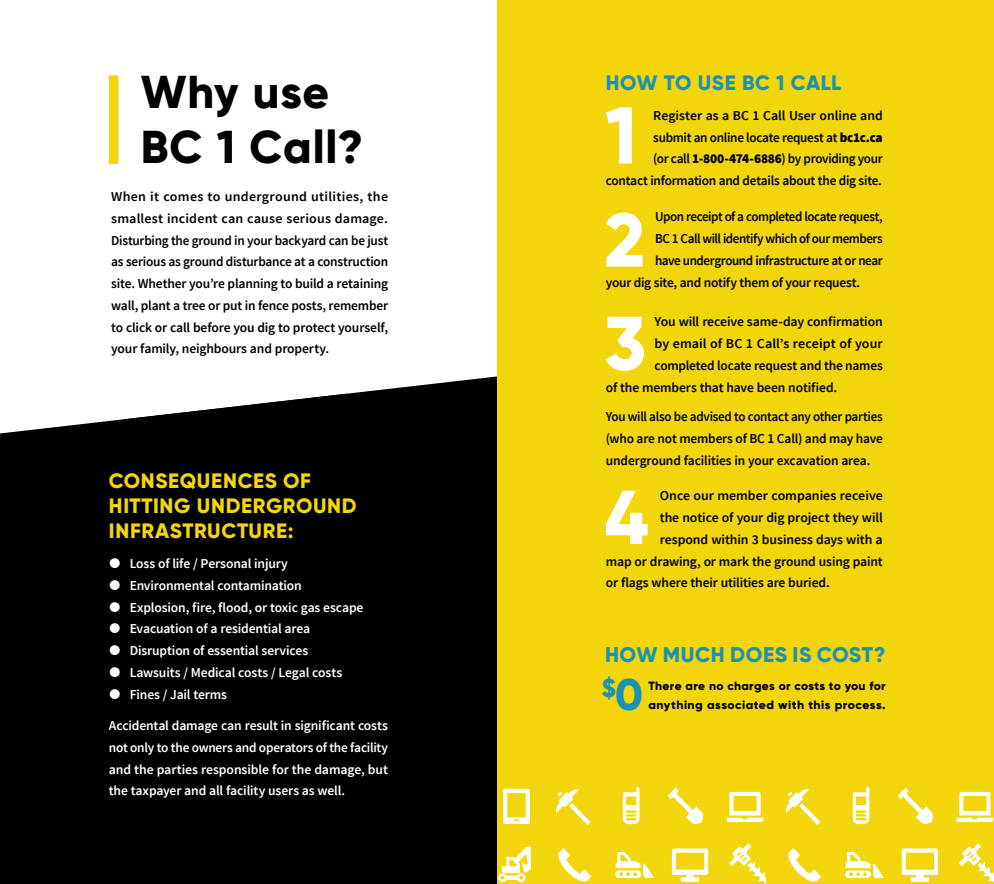
<style>
.page{position:relative;width:994px;height:884px;background:#fff}
.page>*{position:absolute;margin:0;border:0;box-sizing:border-box;transform-origin:0 0}
.t1{font:800 80.24px "Gilroy";color:#fff}
.t2{font:800 75.76px "Gilroy";color:#fff}
.t3{font:800 46px/55.2px "Gilroy";letter-spacing:.015em;color:#000}
.t4{font:800 25.72px "Gilroy";color:#1d91b1}
.t5{font:800 21.2px "Gilroy";letter-spacing:.025em;color:#1d91b1}
.t6{font:800 20.8px/25px "Gilroy";letter-spacing:.03em;color:#f2d50a}
.t7{font:800 20.8px "Gilroy";letter-spacing:.02em;color:#1d91b1}
.t8{font:600 13.6px/21.8px "Source Sans Pro";letter-spacing:-.015em;color:#000;text-align:justify}
.t9{font:600 13.6px/21.8px "Source Sans Pro";letter-spacing:-.01em;color:#fff}
.t10{font:600 13.6px/21.8px "Source Sans Pro";letter-spacing:-.015em;color:#000;text-align:justify;scale:.96 1}
.t11{font:600 13.6px "Source Sans Pro";letter-spacing:-.035em;color:#000;scale:.96 1}
.t12{font:800 11.92px/20px "Gilroy";letter-spacing:.03em;color:#000}
.s1{font-weight:900}
.s2{font-size:44.16px}
</style>
<div class="page">
<svg style="left:347px;top:376px;width:150px;height:74px;background:#1f1f1f"></svg>
<div style="left:350px;top:450px;width:147px;height:77px;background:#000"></div>
<svg style="left:0;top:393px;width:347px;height:43px;fill:#000"></svg>
<div style="left:0;top:436px;width:350px;height:91px;background:#000"></div>
<div style="left:0;top:527px;width:497px;height:356px;background:#000"></div>
<div style="left:109px;top:75px;width:9px;height:89px;background:#f2d50a"></div>
<div style="left:497px;top:0;width:497px;height:883px;background:#f2d50a"></div>
<svg style="left:672px;top:848px;width:36px;height:33px"></svg>
<svg style="left:558px;top:848px;width:33px;height:33px"></svg>
<svg style="left:503px;top:788px;width:27px;height:35px"></svg>
<svg style="left:623px;top:787px;width:16px;height:36px"></svg>
<svg style="left:726px;top:791px;width:37px;height:30px"></svg>
<svg style="left:729px;top:843px;width:37px;height:40px"></svg>
<svg style="left:555px;top:789px;width:35px;height:35px"></svg>
<svg style="left:615px;top:851px;width:39px;height:26px"></svg>
<svg style="left:667px;top:787px;width:36px;height:37px"></svg>
<svg style="left:498px;top:846px;width:33px;height:35px"></svg>
<svg style="left:901px;top:848px;width:37px;height:33px"></svg>
<svg style="left:788px;top:848px;width:33px;height:33px"></svg>
<svg style="left:852px;top:787px;width:17px;height:36px"></svg>
<svg style="left:956px;top:791px;width:37px;height:30px"></svg>
<svg style="left:959px;top:843px;width:35px;height:39px"></svg>
<svg style="left:785px;top:789px;width:35px;height:35px"></svg>
<svg style="left:845px;top:851px;width:39px;height:26px"></svg>
<svg style="left:897px;top:787px;width:36px;height:37px"></svg>
<svg style="left:110px;top:558px;width:10px;height:10px"></svg>
<svg style="left:110px;top:579px;width:10px;height:10px"></svg>
<svg style="left:110px;top:601px;width:10px;height:10px"></svg>
<svg style="left:110px;top:623px;width:10px;height:10px"></svg>
<svg style="left:110px;top:645px;width:10px;height:10px"></svg>
<svg style="left:110px;top:666px;width:10px;height:10px"></svg>
<svg style="left:110px;top:688px;width:10px;height:10px"></svg>
<h3 class="t3" style="left:141px;top:64px;width:224px">Why use<br>BC 1 Call?</h3>
<p class="t8" style="left:111px;top:186px;width:278px">When it comes to underground utilities, the smallest incident can cause serious damage.<br>Disturbing the ground in your backyard can be just as serious as ground disturbance at a construction site. Whether you’re planning to build a retaining wall, plant a tree or put in fence posts, remember to click or call before you dig to protect yourself, your family, neighbours and property.</p>
<h3 class="t6" style="left:109px;top:468px;width:249px">CONSEQUENCES OF<br>HITTING UNDERGROUND<br>INFRASTRUCTURE:</h3>
<p class="t9" style="left:130px;top:552px;width:235px">Loss of life / Personal injury<br>Environmental contamination<br>Explosion, fire, flood, or toxic gas escape<br>Evacuation of a residential area<br>Disruption of essential services<br>Lawsuits / Medical costs / Legal costs<br>Fines / Jail terms</p>
<p class="t9" style="left:109px;top:714px;width:281px;text-align:justify">Accidental damage can result in significant costs not only to the owners and operators of the facility and the parties responsible for the damage, but the taxpayer and all facility users as well.</p>
<h3 class="t7" style="left:606px;top:70px;width:237px">HOW TO USE BC 1 CALL</h3>
<h1 class="t1" style="left:605px;top:85px;width:34px">1</h1>
<p class="t8" style="left:606px;top:105px;width:278px;text-align:right">Register as a BC 1 Call User online and<br>submit an online locate request at <span class="s1">bc1c.ca<br></span>(or call <span class="s1">1-800-474-6886</span>) by providing your<br>contact information and details about the dig site.</p>
<h2 class="t2" style="left:604px;top:192px;width:42px">2</h2>
<p class="t11" style="left:655px;top:208px;width:239px">Upon receipt of a completed locate request,</p>
<p class="t11" style="left:655px;top:230px;width:239px">BC 1 Call will identify which of our members</p>
<p class="t10" style="left:655px;top:250px;width:239px">have underground infrastructure at or near</p>
<p class="t8" style="left:606px;top:272px;width:256px">your dig site, and notify them of your request.</p>
<h2 class="t2" style="left:604px;top:295px;width:43px">3</h2>
<p class="t8" style="left:654px;top:311px;width:230px">You will receive same-day confirmation</p>
<p class="t8" style="left:654px;top:333px;width:230px">by email of BC 1 Call’s receipt of your</p>
<p class="t8" style="left:654px;top:354px;width:230px">completed locate request and the names</p>
<p class="t8" style="left:606px;top:376px;width:233px">of the members that have been notified.</p>
<p class="t10" style="left:606px;top:406px;width:290px">You will also be advised to contact any other parties (who are not members of BC 1 Call) and may have underground facilities in your excavation area.</p>
<h2 class="t2" style="left:604px;top:469px;width:45px">4</h2>
<p class="t8" style="left:660px;top:485px;width:224px">Once our member companies receive</p>
<p class="t8" style="left:660px;top:507px;width:224px">the notice of your dig project they will</p>
<p class="t8" style="left:660px;top:528px;width:224px">respond within 3 business days with a</p>
<p class="t8" style="left:606px;top:550px;width:278px">map or drawing, or mark the ground using paint</p>
<p class="t8" style="left:606px;top:572px;width:225px">or flags where their utilities are buried.</p>
<h3 class="t5" style="left:605px;top:641px;width:282px">HOW MUCH DOES IS COST?</h3>
<h3 class="t4" style="left:601px;top:671px;width:43px">$<span class="s2">0</span></h3>
<p class="t12" style="left:648px;top:675px;width:239px">There are no charges or costs to you for anything associated with this process.</p>
</div>
